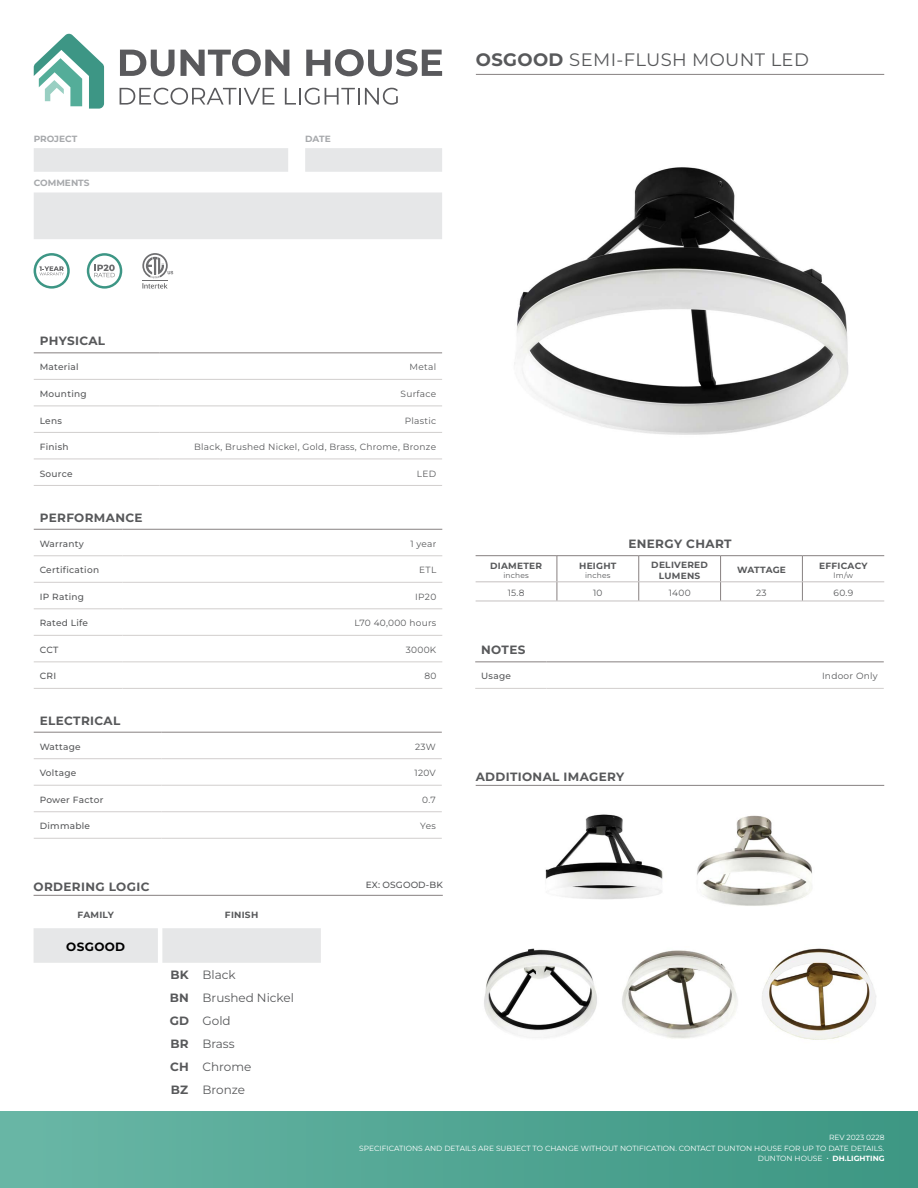
<style>
.page{position:relative;width:918px;height:1188px;background:#fff}
.page>*{position:absolute;margin:0;border:0;box-sizing:border-box;transform-origin:0 0}
.t1{font:18px "Montserrat";letter-spacing:.02em;color:#58595b}
.t2{font:700 12px "Montserrat";letter-spacing:.03em;color:#58595b}
.t3{font:12px/23.1px "Montserrat";color:#58595b}
.t4{font:700 12px "Montserrat";letter-spacing:.03em;color:#000}
.t5{font:9px "Montserrat";letter-spacing:.03em;color:#58595b}
.t6{font:500 9px "Montserrat";letter-spacing:.03em;color:#58595b}
.t7{font:700 9px/10.8px "Montserrat";letter-spacing:.03em;color:#58595b;text-align:center}
.t8{font:700 9px "Montserrat";color:#a7a9ac}
.t9{font:500 9px "Montserrat";letter-spacing:.01em;color:#58595b}
.t10{font:700 9px "Montserrat";letter-spacing:.01em;color:#58595b}
.t11{font:7.5px/10.5px "Montserrat";color:#fff;text-align:right}
.t12{font:7.5px "Montserrat";letter-spacing:.03em;color:#58595b}
.s1{font-weight:700}
</style>
<div class="page">
<div style="left:0;top:1111px;width:918px;height:77px;background:linear-gradient(to right,#69b7a6,#3c9682)"></div>
<svg style="left:34px;top:148px;width:408px;height:91px"></svg>
<hr style="left:476px;top:74px;width:408px;height:1px;background:#878181">
<svg style="left:34px;top:33px;width:70px;height:76px"></svg>
<svg style="left:120px;top:50px;width:55px;height:26px"></svg>
<svg style="left:181px;top:49px;width:108px;height:27px"></svg>
<svg style="left:306px;top:49px;width:136px;height:27px"></svg>
<svg style="left:120px;top:88px;width:154px;height:17px"></svg>
<svg style="left:285px;top:88px;width:74px;height:17px"></svg>
<svg style="left:365px;top:88px;width:33px;height:17px"></svg>
<img style="left:514px;top:167px;width:334px;height:268px">
<svg style="left:142px;top:253px;width:31px;height:36px"></svg>
<svg style="left:87px;top:253px;width:35px;height:36px"></svg>
<svg style="left:34px;top:253px;width:36px;height:36px"></svg>
<hr style="left:34px;top:895px;width:409px;height:1px;background:#878181">
<div style="left:34px;top:928px;width:287px;height:35px;background:#e6e7e8"></div>
<hr style="left:475px;top:662px;width:72px;height:1px;background:#878181">
<hr style="left:547px;top:662px;width:337px;height:1px;background:#878181">
<hr style="left:475px;top:688px;width:72px;height:1px;background:#d1cecd">
<hr style="left:547px;top:688px;width:337px;height:1px;background:#d1cecd">
<svg style="left:557px;top:556px;width:1px;height:45px"></svg>
<svg style="left:638px;top:556px;width:1px;height:45px"></svg>
<svg style="left:720px;top:556px;width:1px;height:45px"></svg>
<svg style="left:802px;top:556px;width:1px;height:45px"></svg>
<hr style="left:476px;top:582px;width:81px;height:1px;background:#c5c1c1">
<hr style="left:557px;top:582px;width:82px;height:1px;background:#c5c1c1">
<hr style="left:639px;top:582px;width:82px;height:1px;background:#c5c1c1">
<hr style="left:721px;top:582px;width:81px;height:1px;background:#c5c1c1">
<hr style="left:802px;top:582px;width:82px;height:1px;background:#c5c1c1">
<hr style="left:476px;top:601px;width:81px;height:1px;background:#c5c1c1">
<hr style="left:557px;top:601px;width:82px;height:1px;background:#c5c1c1">
<hr style="left:639px;top:601px;width:82px;height:1px;background:#c5c1c1">
<hr style="left:721px;top:601px;width:81px;height:1px;background:#c5c1c1">
<hr style="left:802px;top:601px;width:82px;height:1px;background:#c5c1c1">
<hr style="left:476px;top:555px;width:81px;height:1px;background:#878181">
<hr style="left:557px;top:555px;width:82px;height:1px;background:#878181">
<hr style="left:639px;top:555px;width:82px;height:1px;background:#878181">
<hr style="left:721px;top:555px;width:81px;height:1px;background:#878181">
<hr style="left:802px;top:555px;width:82px;height:1px;background:#878181">
<hr style="left:34px;top:353px;width:126px;height:1px;background:#878181">
<hr style="left:160px;top:353px;width:282px;height:1px;background:#878181">
<hr style="left:34px;top:379px;width:126px;height:1px;background:#d1cecd">
<hr style="left:160px;top:379px;width:282px;height:1px;background:#d1cecd">
<hr style="left:34px;top:406px;width:126px;height:1px;background:#d1cecd">
<hr style="left:160px;top:406px;width:282px;height:1px;background:#d1cecd">
<hr style="left:34px;top:432px;width:126px;height:1px;background:#d1cecd">
<hr style="left:160px;top:432px;width:282px;height:1px;background:#d1cecd">
<hr style="left:34px;top:459px;width:126px;height:1px;background:#d1cecd">
<hr style="left:160px;top:459px;width:282px;height:1px;background:#d1cecd">
<hr style="left:34px;top:485px;width:126px;height:1px;background:#d1cecd">
<hr style="left:160px;top:485px;width:282px;height:1px;background:#d1cecd">
<hr style="left:34px;top:529px;width:89px;height:1px;background:#878181">
<hr style="left:123px;top:529px;width:319px;height:1px;background:#878181">
<hr style="left:34px;top:556px;width:89px;height:1px;background:#d1cecd">
<hr style="left:123px;top:556px;width:319px;height:1px;background:#d1cecd">
<hr style="left:34px;top:582px;width:89px;height:1px;background:#d1cecd">
<hr style="left:123px;top:582px;width:319px;height:1px;background:#d1cecd">
<hr style="left:34px;top:609px;width:89px;height:1px;background:#d1cecd">
<hr style="left:123px;top:609px;width:319px;height:1px;background:#d1cecd">
<hr style="left:34px;top:635px;width:89px;height:1px;background:#d1cecd">
<hr style="left:123px;top:635px;width:319px;height:1px;background:#d1cecd">
<hr style="left:34px;top:662px;width:89px;height:1px;background:#d1cecd">
<hr style="left:123px;top:662px;width:319px;height:1px;background:#d1cecd">
<hr style="left:34px;top:688px;width:89px;height:1px;background:#d1cecd">
<hr style="left:123px;top:688px;width:319px;height:1px;background:#d1cecd">
<hr style="left:34px;top:785px;width:128px;height:1px;background:#d1cecd">
<hr style="left:162px;top:785px;width:280px;height:1px;background:#d1cecd">
<hr style="left:34px;top:811px;width:128px;height:1px;background:#d1cecd">
<hr style="left:162px;top:811px;width:280px;height:1px;background:#d1cecd">
<hr style="left:34px;top:838px;width:128px;height:1px;background:#d1cecd">
<hr style="left:162px;top:838px;width:280px;height:1px;background:#d1cecd">
<hr style="left:34px;top:732px;width:128px;height:1px;background:#878181">
<hr style="left:162px;top:732px;width:280px;height:1px;background:#878181">
<hr style="left:34px;top:758px;width:128px;height:1px;background:#d1cecd">
<hr style="left:162px;top:758px;width:280px;height:1px;background:#d1cecd">
<hr style="left:476px;top:785px;width:408px;height:1px;background:#878181">
<img style="left:484px;top:948px;width:113px;height:90px">
<img style="left:545px;top:814px;width:118px;height:86px">
<img style="left:622px;top:950px;width:116px;height:89px">
<img style="left:697px;top:815px;width:115px;height:91px">
<img style="left:762px;top:948px;width:114px;height:92px">
<p class="t8" style="left:34px;top:133px;width:45px">PROJECT</p>
<p class="t8" style="left:305px;top:133px;width:27px">DATE</p>
<p class="t8" style="left:34px;top:177px;width:57px">COMMENTS</p>
<h1 class="t1" style="left:476px;top:47px;width:335px"><span class="s1">OSGOOD</span> SEMI-FLUSH MOUNT LED</h1>
<h2 class="t2" style="left:40px;top:333px;width:67px">PHYSICAL</h2>
<p class="t6" style="left:40px;top:361px;width:40px">Material</p>
<p class="t5" style="left:410px;top:361px;width:28px">Metal</p>
<p class="t6" style="left:40px;top:388px;width:48px">Mounting</p>
<p class="t5" style="left:401px;top:388px;width:37px">Surface</p>
<p class="t6" style="left:40px;top:414px;width:24px">Lens</p>
<p class="t5" style="left:405px;top:414px;width:33px">Plastic</p>
<p class="t6" style="left:40px;top:441px;width:30px">Finish</p>
<p class="t5" style="left:194px;top:441px;width:244px">Black, Brushed Nickel, Gold, Brass, Chrome, Bronze</p>
<p class="t6" style="left:40px;top:467px;width:34px">Source</p>
<p class="t5" style="left:417px;top:467px;width:21px">LED</p>
<h2 class="t2" style="left:40px;top:510px;width:104px">PERFORMANCE</h2>
<p class="t6" style="left:40px;top:538px;width:45px">Warranty</p>
<p class="t5" style="left:410px;top:538px;width:27px">1 year</p>
<p class="t6" style="left:40px;top:564px;width:61px">Certification</p>
<p class="t5" style="left:419px;top:564px;width:19px">ETL</p>
<p class="t6" style="left:40px;top:591px;width:46px">IP Rating</p>
<p class="t5" style="left:415px;top:591px;width:22px">IP20</p>
<p class="t6" style="left:40px;top:617px;width:50px">Rated Life</p>
<p class="t5" style="left:354px;top:617px;width:83px">L70 40,000 hours</p>
<p class="t6" style="left:40px;top:644px;width:20px">CCT</p>
<p class="t5" style="left:406px;top:644px;width:32px">3000K</p>
<p class="t6" style="left:40px;top:670px;width:18px">CRI</p>
<p class="t5" style="left:424px;top:670px;width:13px">80</p>
<h2 class="t2" style="left:40px;top:712px;width:82px">ELECTRICAL</h2>
<p class="t6" style="left:40px;top:741px;width:43px">Wattage</p>
<p class="t5" style="left:415px;top:741px;width:22px">23W</p>
<p class="t6" style="left:40px;top:767px;width:38px">Voltage</p>
<p class="t5" style="left:415px;top:767px;width:23px">120V</p>
<p class="t6" style="left:40px;top:794px;width:65px">Power Factor</p>
<p class="t5" style="left:422px;top:794px;width:15px">0.7</p>
<p class="t6" style="left:40px;top:820px;width:52px">Dimmable</p>
<p class="t5" style="left:420px;top:820px;width:17px">Yes</p>
<h2 class="t2" style="left:34px;top:878px;width:117px">ORDERING LOGIC</h2>
<p class="t9" style="left:366px;top:878px;width:78px">EX: OSGOOD-BK</p>
<p class="t7" style="left:78px;top:909px;width:38px">FAMILY</p>
<p class="t7" style="left:225px;top:909px;width:35px">FINISH</p>
<h2 class="t4" style="left:66px;top:939px;width:61px">OSGOOD</h2>
<h2 class="t3" style="left:170px;top:963px;width:126px"><span class="s1">BK</span> Black<br><span class="s1">BN</span> Brushed Nickel<br><span class="s1">GD</span> Gold<br><span class="s1">BR</span> Brass<br><span class="s1">CH</span> Chrome<br><span class="s1">BZ</span> Bronze</h2>
<p class="t7" style="left:490px;top:560px;width:54px">DIAMETER</p>
<p class="t12" style="left:503px;top:570px;width:27px">inches</p>
<h2 class="t2" style="left:628px;top:536px;width:105px">ENERGY CHART</h2>
<p class="t7" style="left:579px;top:560px;width:39px">HEIGHT</p>
<p class="t12" style="left:585px;top:570px;width:27px">inches</p>
<p class="t7" style="left:651px;top:559px;width:58px">DELIVERED<br>LUMENS</p>
<p class="t10" style="left:737px;top:564px;width:51px">WATTAGE</p>
<p class="t7" style="left:819px;top:560px;width:50px">EFFICACY</p>
<p class="t12" style="left:834px;top:570px;width:21px">lm/w</p>
<p class="t5" style="left:508px;top:587px;width:18px">15.8</p>
<p class="t5" style="left:593px;top:587px;width:11px">10</p>
<p class="t5" style="left:669px;top:587px;width:23px">1400</p>
<p class="t5" style="left:756px;top:587px;width:12px">23</p>
<p class="t5" style="left:834px;top:587px;width:21px">60.9</p>
<h2 class="t2" style="left:481px;top:642px;width:46px">NOTES</h2>
<p class="t6" style="left:481px;top:670px;width:31px">Usage</p>
<p class="t5" style="left:822px;top:670px;width:57px">Indoor Only</p>
<h2 class="t2" style="left:476px;top:768px;width:150px">ADDITIONAL IMAGERY</h2>
<p class="t11" style="left:359px;top:1132px;width:527px">REV 2023 0228<br>SPECIFICATIONS AND DETAILS ARE SUBJECT TO CHANGE WITHOUT NOTIFICATION. CONTACT DUNTON HOUSE FOR UP TO DATE DETAILS.<br>DUNTON HOUSE • <span class="s1">DH.LIGHTING</span></p>
</div>
